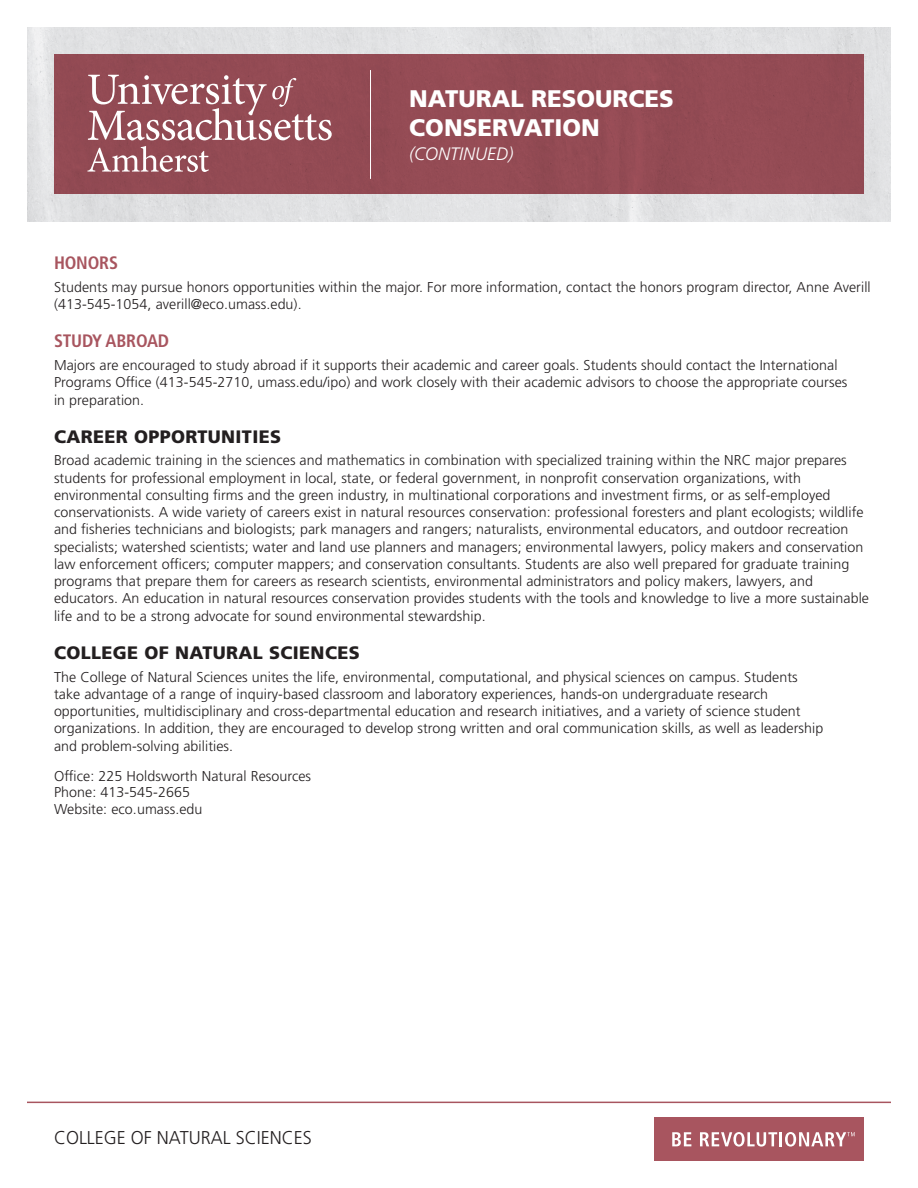
<style>
.page{position:relative;width:918px;height:1188px;background:#fff}
.page>*{position:absolute;margin:0;border:0;box-sizing:border-box;transform-origin:0 0}
.t1{font:900 24px/28.8px "Frutiger LT Std";color:#fff}
.t2{font:300 18.6px "Frutiger LT Std";color:#231f20}
.t3{font:900 18px "Frutiger LT Std";letter-spacing:.02em;color:#231f20}
.t4{font:700 condensed 18px "Frutiger";letter-spacing:-.01em;color:#a8555f}
.t5{font:italic 300 18px "Frutiger LT Std";color:#fff}
.t6{font:300 14.25px/17.2px "Frutiger LT Std";letter-spacing:.005em;color:#231f20}
</style>
<div class="page">
<div style="left:27px;top:27px;width:864px;height:195px;background:#e1e2e3"></div>
<div style="left:54px;top:54px;width:810px;height:140px;background:#944b54"></div>
<svg style="left:88px;top:75px;width:244px;height:65px"></svg>
<svg style="left:87px;top:146px;width:122px;height:26px"></svg>
<hr style="left:27px;top:1102px;width:864px;height:1px;background:#a8555f">
<hr style="left:370px;top:70px;width:1px;height:109px;background:#fff">
<div style="left:654px;top:1117px;width:210px;height:44px;background:#a8555f"></div>
<svg style="left:672px;top:1132px;width:19px;height:14px"></svg>
<svg style="left:700px;top:1132px;width:155px;height:15px"></svg>
<h1 class="t1" style="left:409px;top:84px;width:266px">NATURAL RESOURCES<br>CONSERVATION</h1>
<p class="t5" style="left:409px;top:143px;width:106px">(CONTINUED)</p>
<p class="t4" style="left:54px;top:252px;width:66px">HONORS</p>
<p class="t6" style="left:54px;top:279px;width:818px">Students may pursue honors opportunities within the major. For more information, contact the honors program director, Anne Averill (413-545-1054, averill@eco.umass.edu).</p>
<p class="t4" style="left:54px;top:330px;width:117px">STUDY ABROAD</p>
<p class="t6" style="left:54px;top:357px;width:795px">Majors are encouraged to study abroad if it supports their academic and career goals. Students should contact the International<br>Programs Office (413-545-2710, umass.edu/ipo) and work closely with their academic advisors to choose the appropriate courses in preparation.</p>
<p class="t3" style="left:54px;top:426px;width:229px">CAREER OPPORTUNITIES</p>
<p class="t6" style="left:54px;top:452px;width:817px">Broad academic training in the sciences and mathematics in combination with specialized training within the NRC major prepares students for professional employment in local, state, or federal government, in nonprofit conservation organizations, with environmental consulting firms and the green industry, in multinational corporations and investment firms, or as self-employed conservationists. A wide variety of careers exist in natural resources conservation: professional foresters and plant ecologists; wildlife and fisheries technicians and biologists; park managers and rangers; naturalists, environmental educators, and outdoor recreation specialists; watershed scientists; water and land use planners and managers; environmental lawyers, policy makers and conservation law enforcement officers; computer mappers; and conservation consultants. Students are also well prepared for graduate training programs that prepare them for careers as research scientists, environmental administrators and policy makers, lawyers, and educators. An education in natural resources conservation provides students with the tools and knowledge to live a more sustainable life and to be a strong advocate for sound environmental stewardship.</p>
<p class="t3" style="left:54px;top:642px;width:307px">COLLEGE OF NATURAL SCIENCES</p>
<p class="t6" style="left:54px;top:668px;width:771px">The College of Natural Sciences unites the life, environmental, computational, and physical sciences on campus. Students take advantage of a range of inquiry-based classroom and laboratory experiences, hands-on undergraduate research opportunities, multidisciplinary and cross-departmental education and research initiatives, and a variety of science student organizations. In addition, they are encouraged to develop strong written and oral communication skills, as well as leadership and problem-solving abilities.</p>
<p class="t6" style="left:54px;top:768px;width:259px;line-height:16.5px">Office: 225 Holdsworth Natural Resources<br>Phone: 413-545-2665<br>Website: eco.umass.edu</p>
<h2 class="t2" style="left:54px;top:1127px;width:259px">COLLEGE OF NATURAL SCIENCES</h2>
</div>
